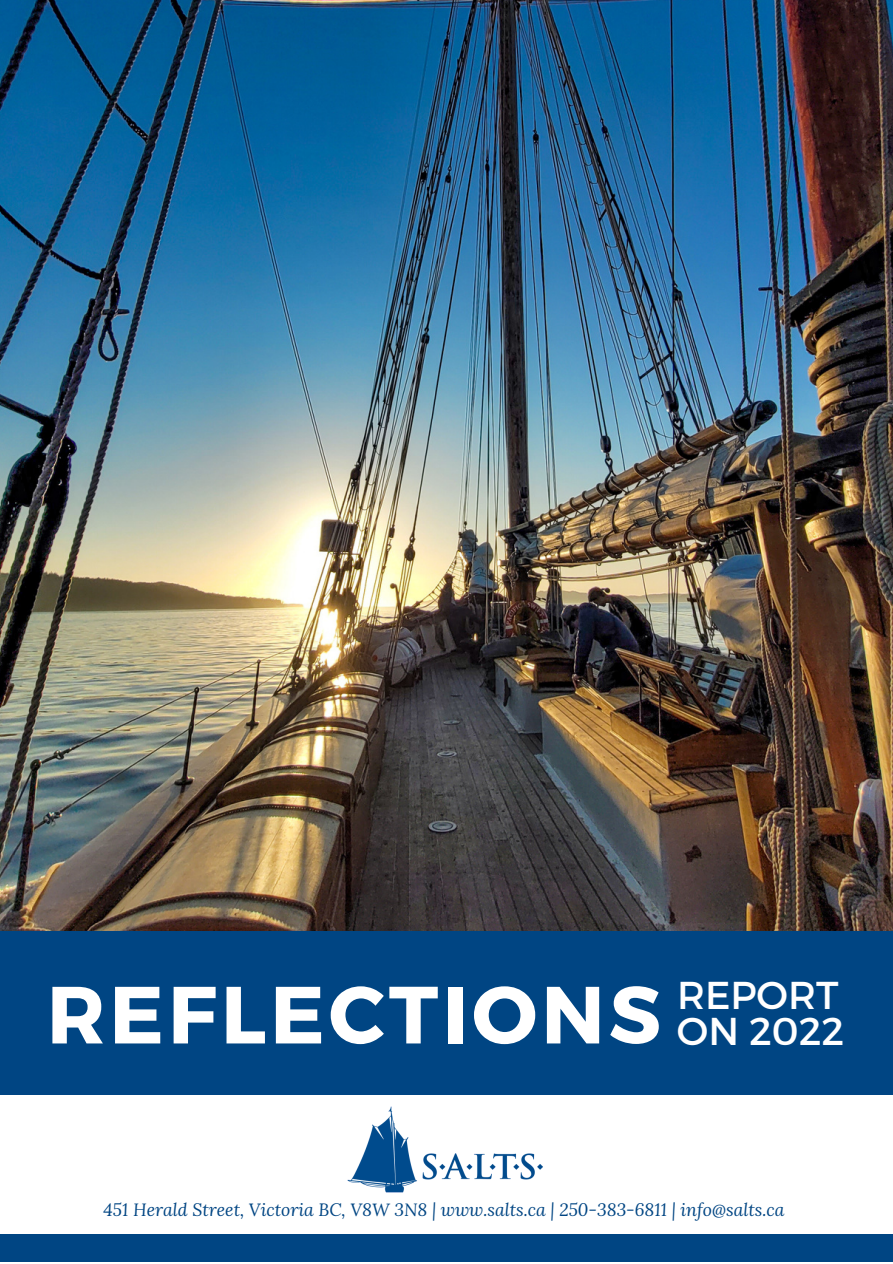
<style>
.page{position:relative;width:893px;height:1264px;background:#fff}
.page>*{position:absolute;margin:0;border:0;box-sizing:border-box;transform-origin:0 0}
.t1{font:700 80.85px "Montserrat";letter-spacing:.05em;color:#fff}
.t2{font:38.85px/35.4px "Montserrat";color:#fff}
.t3{font:italic 17.7px "Lora";color:#004583}
</style>
<div class="page">
<img style="left:0;top:0;width:892px;height:931px">
<div style="left:0;top:1234px;width:892px;height:27px;background:#004583"></div>
<div style="left:0;top:931px;width:892px;height:163px;background:#004583"></div>
<img style="left:341px;top:1094px;width:210px;height:99px">
<h1 class="t1" style="left:47px;top:962px;width:615px">REFLECTIONS</h1>
<h2 class="t2" style="left:677px;top:975px;width:169px">REPORT<br>ON 2022</h2>
<p class="t3" style="left:104px;top:1197px;width:682px">451 Herald Street, Victoria BC, V8W 3N8 | www.salts.ca | 250-383-6811 | info@salts.ca</p>
</div>
